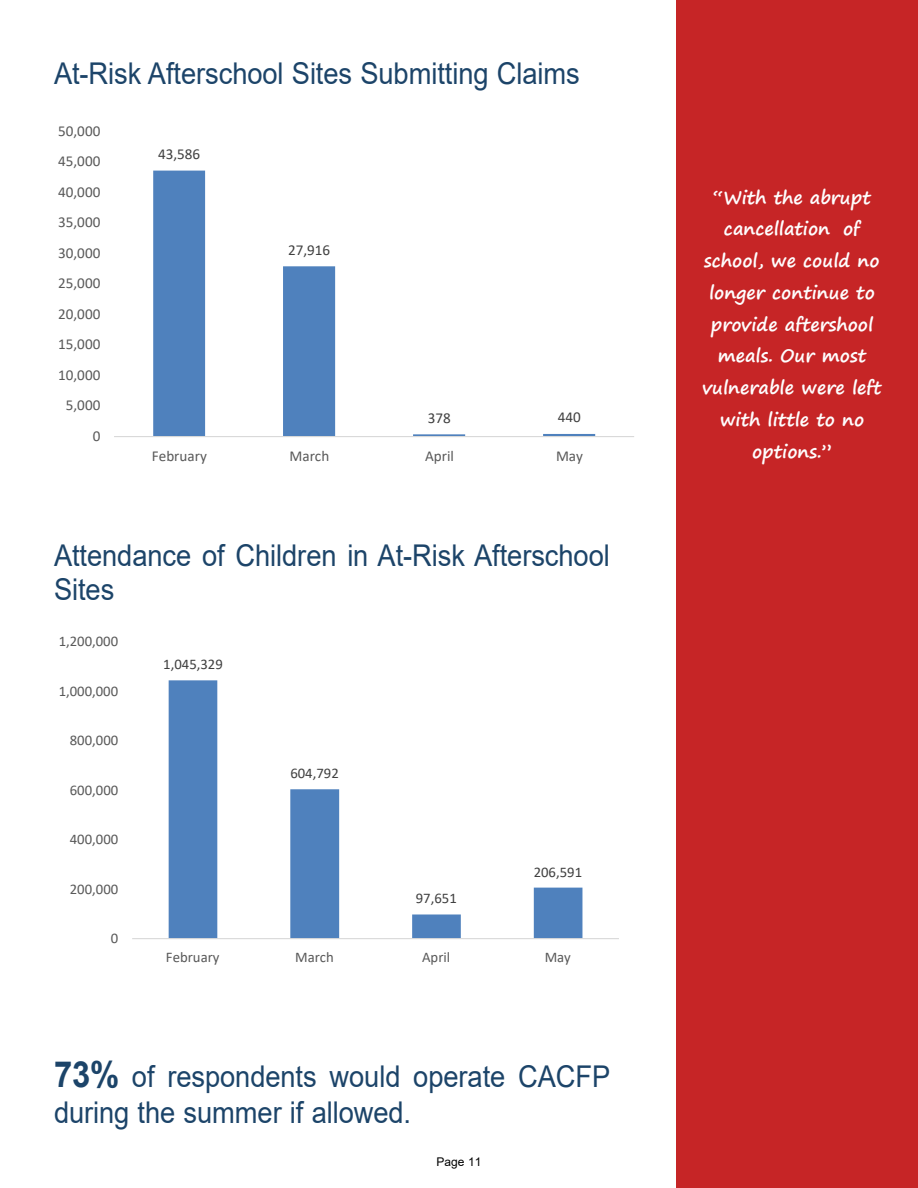
<style>
.page{position:relative;width:918px;height:1188px;background:#fff}
.page>*{position:absolute;margin:0;border:0;box-sizing:border-box;transform-origin:0 0}
.t1{font:30px/34.3px "Arial";letter-spacing:-.005em;color:#1c4469;scale:.91 1}
.t2{font:700 18px/31.8px "Segoe Print";color:#fefefe;text-align:center}
.t3{font:15.15px "Calibri";color:#595959}
.t4{font:15.15px "Calibri";color:#404040}
.t5{font:14.7px "Calibri";color:#595959}
.t6{font:14.7px "Calibri";color:#404040}
.t7{font:12px "Arial";color:#000}
.s1{font-weight:700;font-size:36px}
</style>
<div class="page">
<div style="left:676px;top:0;width:242px;height:1188px;background:#c62526"></div>
<svg style="left:114px;top:170px;width:520px;height:267px"></svg>
<svg style="left:132px;top:680px;width:487px;height:259px"></svg>
<p class="t1" style="left:54px;top:59px;width:579px">At-Risk Afterschool Sites Submitting Claims</p>
<p class="t3" style="left:58px;top:125px;width:44px">50,000</p>
<p class="t3" style="left:58px;top:155px;width:44px">45,000</p>
<p class="t3" style="left:58px;top:186px;width:44px">40,000</p>
<p class="t3" style="left:58px;top:216px;width:44px">35,000</p>
<p class="t3" style="left:58px;top:247px;width:44px">30,000</p>
<p class="t3" style="left:58px;top:277px;width:44px">25,000</p>
<p class="t3" style="left:58px;top:308px;width:44px">20,000</p>
<p class="t3" style="left:58px;top:338px;width:44px">15,000</p>
<p class="t3" style="left:58px;top:369px;width:44px">10,000</p>
<p class="t3" style="left:66px;top:399px;width:36px">5,000</p>
<p class="t3" style="left:93px;top:430px;width:9px">0</p>
<p class="t4" style="left:158px;top:148px;width:44px">43,586</p>
<p class="t4" style="left:288px;top:243px;width:44px">27,916</p>
<p class="t4" style="left:428px;top:411px;width:25px">378</p>
<p class="t4" style="left:558px;top:411px;width:25px">440</p>
<p class="t3" style="left:152px;top:450px;width:57px">February</p>
<p class="t3" style="left:290px;top:450px;width:41px">March</p>
<p class="t3" style="left:425px;top:450px;width:30px">April</p>
<p class="t3" style="left:556px;top:450px;width:29px">May</p>
<p class="t1" style="left:54px;top:541px;width:612px">Attendance of Children in At-Risk Afterschool<br>Sites</p>
<p class="t5" style="left:59px;top:635px;width:61px">1,200,000</p>
<p class="t5" style="left:59px;top:685px;width:61px">1,000,000</p>
<p class="t5" style="left:70px;top:734px;width:50px">800,000</p>
<p class="t5" style="left:70px;top:784px;width:50px">600,000</p>
<p class="t5" style="left:70px;top:833px;width:50px">400,000</p>
<p class="t5" style="left:70px;top:883px;width:50px">200,000</p>
<p class="t5" style="left:111px;top:932px;width:9px">0</p>
<p class="t6" style="left:163px;top:658px;width:61px">1,045,329</p>
<p class="t6" style="left:290px;top:767px;width:50px">604,792</p>
<p class="t6" style="left:416px;top:892px;width:43px">97,651</p>
<p class="t6" style="left:534px;top:866px;width:50px">206,591</p>
<p class="t5" style="left:166px;top:951px;width:55px">February</p>
<p class="t5" style="left:295px;top:951px;width:40px">March</p>
<p class="t5" style="left:422px;top:951px;width:30px">April</p>
<p class="t5" style="left:545px;top:951px;width:28px">May</p>
<p class="t1" style="left:54px;top:1061px;width:613px;line-height:35.8px"><span class="s1">73%</span> of respondents would operate CACFP during the summer if allowed.</p>
<p class="t7" style="left:437px;top:1154px;width:46px">Page 11</p>
<p class="t2" style="left:702px;top:183px;width:181px">“With the abrupt cancellation of school, we could no longer continue to provide aftershool meals. Our most vulnerable were left with little to no options.”</p>
</div>
